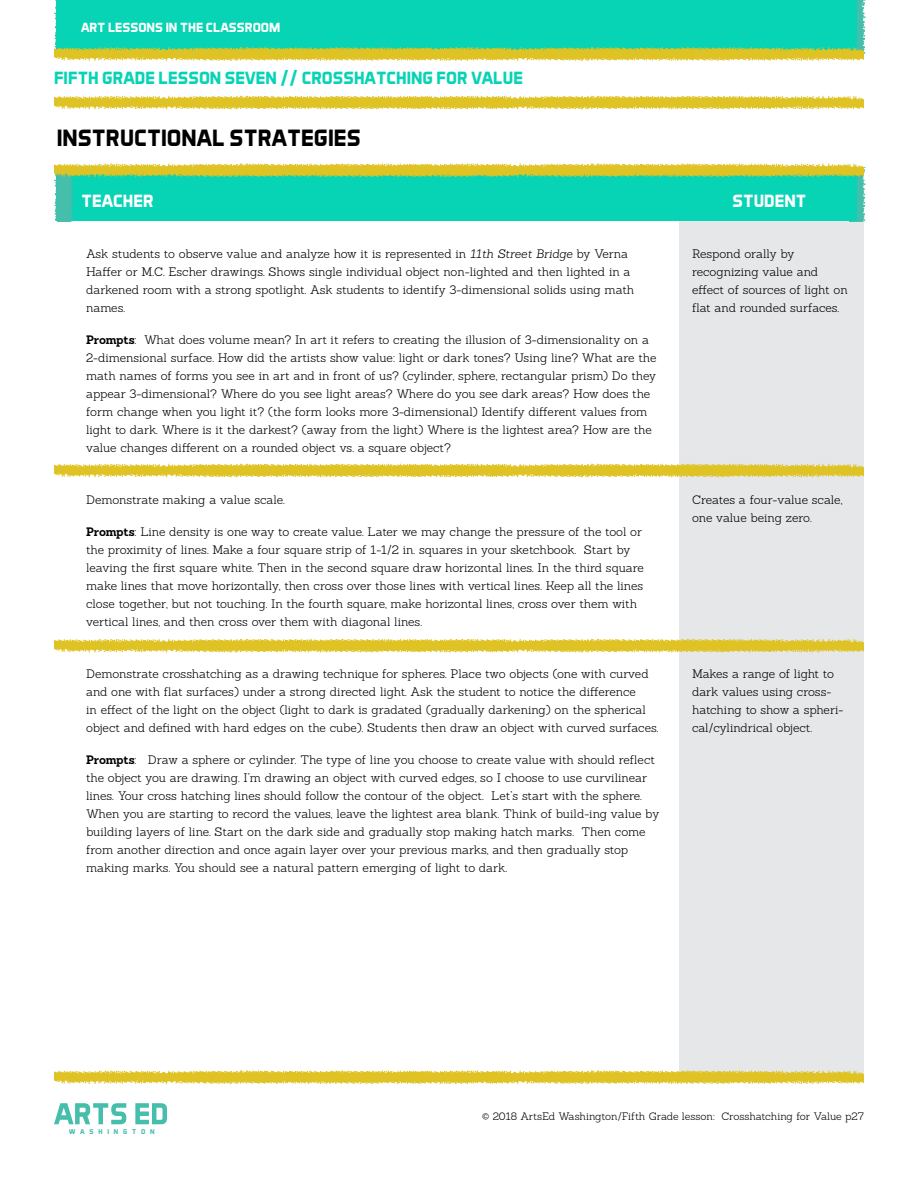
<style>
.page{position:relative;width:918px;height:1188px;background:#fff}
.page>*{position:absolute;margin:0;border:0;box-sizing:border-box;transform-origin:0 0}
.t1{font:700 24px "Aero Matics";color:#000}
.t2{font:700 18px "Aero Matics";color:#07d3b5}
.t3{font:700 18px "Aero Matics";color:#fff}
.t4{font:700 13.5px "Aero Matics";color:#fff}
.t5{font:300 12px/18px "Sanchez";letter-spacing:-.005em;color:#000}
.t6{font:300 10.5px "Sanchez";letter-spacing:-.005em;color:#000}
.t7{font:700 7.05px "Aero Matics";letter-spacing:.68em;color:#46beac}
.s1{font-style:italic}
.s2{font-weight:700}
</style>
<div class="page">
<div style="left:679px;top:177px;width:185px;height:900px;background:#e6e7e8"></div>
<svg style="left:54px;top:1103px;width:72px;height:21px"></svg>
<svg style="left:135px;top:1103px;width:32px;height:21px"></svg>
<svg style="left:54px;top:0;width:812px;height:61px;background:#35d09c"></svg>
<svg style="left:54px;top:96px;width:810px;height:13px;background:#e3cb44"></svg>
<svg style="left:54px;top:163px;width:812px;height:58px;background:#39d09b"></svg>
<svg style="left:54px;top:464px;width:810px;height:13px;background:#e2ca43"></svg>
<svg style="left:54px;top:1070px;width:810px;height:14px;background:#e4ce51"></svg>
<svg style="left:54px;top:639px;width:810px;height:14px;background:#e4cd50"></svg>
<p class="t4" style="left:81px;top:20px;width:201px">ART LESSONS IN THE CLASSROOM</p>
<h2 class="t2" style="left:54px;top:68px;width:471px">FIFTH GRADE LESSON SEVEN // CROSSHATCHING FOR VALUE</h2>
<h1 class="t1" style="left:57px;top:124px;width:306px">INSTRUCTIONAL STRATEGIES</h1>
<h2 class="t3" style="left:82px;top:190px;width:74px">TEACHER</h2>
<h2 class="t3" style="left:733px;top:190px;width:75px">STUDENT</h2>
<p class="t5" style="left:86px;top:245px;width:550px">Ask students to observe value and analyze how it is represented in <span class="s1">11th Street Bridge</span> by Verna Haffer or M.C. Escher drawings. Shows single individual object non-lighted and then lighted in a darkened room with a strong spotlight. Ask students to identify 3-dimensional solids using math names.</p>
<p class="t5" style="left:86px;top:330px;width:572px"><span class="s2">Prompts</span>: What does volume mean? In art it refers to creating the illusion of 3-dimensionality on a 2-dimensional surface. How did the artists show value: light or dark tones? Using line? What are the math names of forms you see in art and in front of us? (cylinder, sphere, rectangular prism) Do they appear 3-dimensional? Where do you see light areas? Where do you see dark areas? How does the form change when you light it? (the form looks more 3-dimensional) Identify different values from light to dark. Where is it the darkest? (away from the light) Where is the lightest area? How are the value changes different on a rounded object vs. a square object?</p>
<p class="t5" style="left:86px;top:491px;width:200px">Demonstrate making a value scale.</p>
<p class="t5" style="left:86px;top:522px;width:559px"><span class="s2">Prompts</span>: Line density is one way to create value. Later we may change the pressure of the tool or the proximity of lines. Make a four square strip of 1-1/2 in. squares in your sketchbook. Start by leaving the first square white. Then in the second square draw horizontal lines. In the third square make lines that move horizontally, then cross over those lines with vertical lines. Keep all the lines close together, but not touching. In the fourth square, make horizontal lines, cross over them with vertical lines, and then cross over them with diagonal lines.</p>
<p class="t5" style="left:86px;top:665px;width:574px">Demonstrate crosshatching as a drawing technique for spheres. Place two objects (one with curved and one with flat surfaces) under a strong directed light. Ask the student to notice the difference<br>in effect of the light on the object (light to dark is gradated (gradually darkening) on the spherical object and defined with hard edges on the cube). Students then draw an object with curved surfaces.</p>
<p class="t5" style="left:86px;top:750px;width:575px"><span class="s2">Prompts</span>: Draw a sphere or cylinder. The type of line you choose to create value with should reflect the object you are drawing. I’m drawing an object with curved edges, so I choose to use curvilinear lines. Your cross hatching lines should follow the contour of the object. Let’s start with the sphere.<br>When you are starting to record the values, leave the lightest area blank. Think of build-ing value by building layers of line. Start on the dark side and gradually stop making hatch marks. Then come from another direction and once again layer over your previous marks, and then gradually stop making marks. You should see a natural pattern emerging of light to dark.</p>
<p class="t5" style="left:692px;top:245px;width:157px">Respond orally by recognizing value and effect of sources of light on flat and rounded surfaces.</p>
<p class="t5" style="left:692px;top:491px;width:152px">Creates a four-value scale, one value being zero.</p>
<p class="t5" style="left:692px;top:665px;width:153px">Makes a range of light to dark values using cross&shy;hatching to show a spheri&shy;cal/cylindrical object.</p>
<p class="t7" style="left:69px;top:1127px;width:87px">WASHINGTON</p>
<p class="t6" style="left:482px;top:1110px;width:383px">© 2018 ArtsEd Washington/Fifth Grade lesson: Crosshatching for Value p27</p>
</div>
